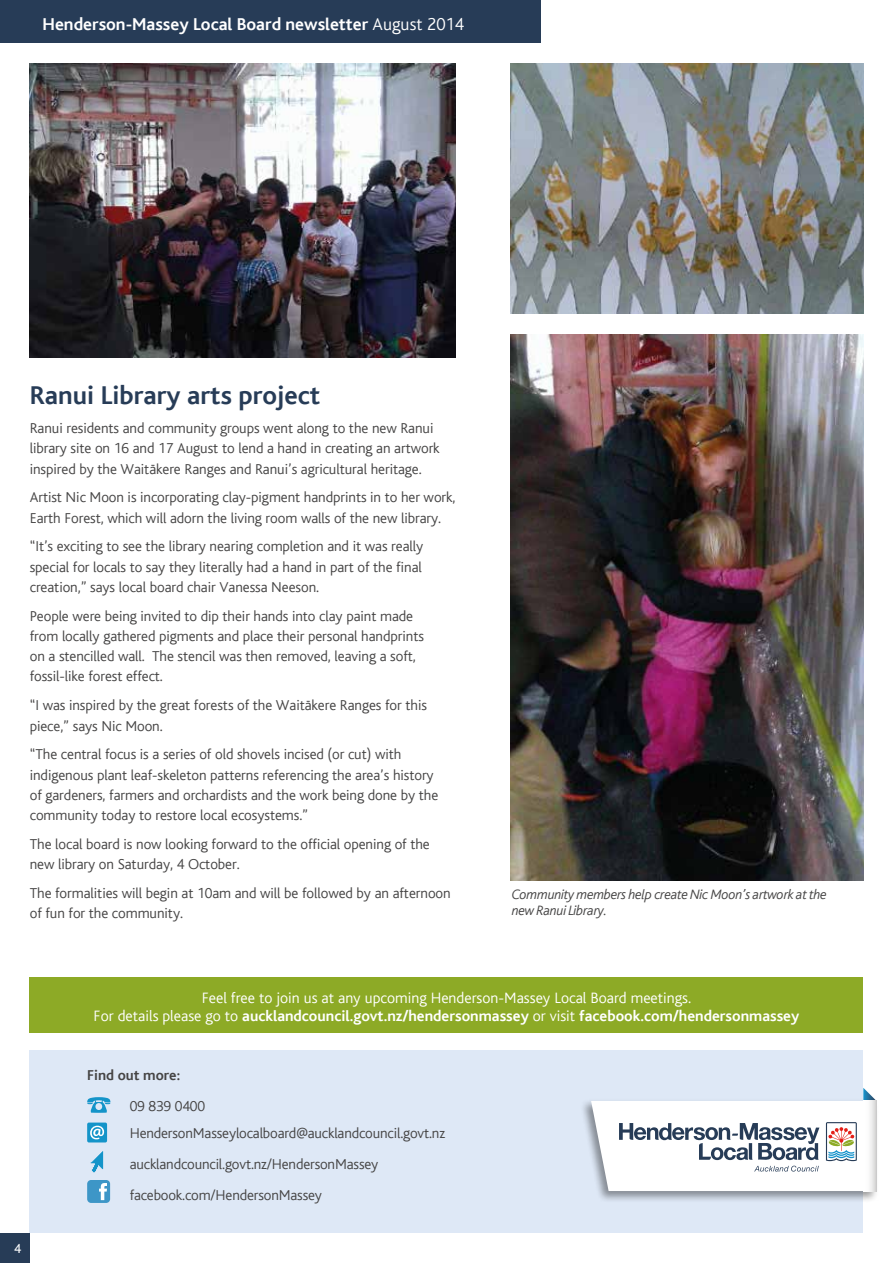
<style>
.page{position:relative;width:893px;height:1263px;background:#fff}
.page>*{position:absolute;margin:0;border:0;box-sizing:border-box;transform-origin:0 0}
.t1{font:700 27px "AC Bliss";color:#273c57}
.t2{font:700 18px "AC Bliss";color:#fff}
.t3{font:300 15.75px/18.9px "AC Bliss";color:#fff;text-align:center}
.t4{font:300 15px/20.2px "AC Bliss";letter-spacing:-.005em;color:#454444}
.t5{font:700 15px "AC Bliss";color:#454444}
.t6{font:italic 300 14.25px/15.8px "AC Bliss";letter-spacing:-.02em;color:#454444}
.t7{font:13.5px "AC Bliss";color:#fff}
.s1{font-weight:300}
.s2{font-weight:700}
</style>
<div class="page">
<div style="left:0;top:0;width:540px;height:43px;background:#273c57"></div>
<div style="left:30px;top:1050px;width:833px;height:183px;background:#dee8f6"></div>
<svg style="left:87px;top:1097px;width:23px;height:16px"></svg>
<div style="left:87px;top:1122px;width:20px;height:20px;background:#1494c9;border-radius:2px"></div>
<svg style="left:90px;top:1126px;width:14px;height:13px"></svg>
<svg style="left:91px;top:1151px;width:12px;height:21px"></svg>
<div style="left:87px;top:1180px;width:23px;height:23px;background:#3d96c7;border-radius:4px"></div>
<svg style="left:99px;top:1183px;width:8px;height:17px"></svg>
<div style="left:580px;top:1098px;width:299px;height:105px;background:#000;opacity:.4"></div>
<svg style="left:591px;top:1088px;width:285px;height:103px"></svg>
<div style="left:30px;top:977px;width:833px;height:55px;background:#8daa26"></div>
<img style="left:510px;top:64px;width:353px;height:249px">
<img style="left:510px;top:335px;width:353px;height:545px">
<img style="left:30px;top:64px;width:425px;height:293px">
<div style="left:0;top:1233px;width:30px;height:30px;background:#273c57"></div>
<p class="t2" style="left:43px;top:15px;width:423px">Henderson-Massey Local Board newsletter <span class="s1">August 2014</span></p>
<h1 class="t1" style="left:30px;top:381px;width:292px">Ranui Library arts project</h1>
<p class="t4" style="left:30px;top:418px;width:411px">Ranui residents and community groups went along to the new Ranui library site on 16 and 17 August to lend a hand in creating an artwork inspired by the Waitākere Ranges and Ranui’s agricultural heritage.</p>
<p class="t4" style="left:30px;top:488px;width:427px">Artist Nic Moon is incorporating clay-pigment handprints in to her work,<br>Earth Forest, which will adorn the living room walls of the new library.</p>
<p class="t4" style="left:30px;top:537px;width:395px;text-align:justify">“It’s exciting to see the library nearing completion and it was really special for locals to say they literally had a hand in part of the final creation,” says local board chair Vanessa Neeson.</p>
<p class="t4" style="left:30px;top:606px;width:396px">People were being invited to dip their hands into clay paint made from locally gathered pigments and place their personal handprints on a stencilled wall. The stencil was then removed, leaving a soft, fossil-like forest effect.</p>
<p class="t4" style="left:30px;top:695px;width:399px">“I was inspired by the great forests of the Waitākere Ranges for this piece,” says Nic Moon.</p>
<p class="t4" style="left:30px;top:744px;width:410px">“The central focus is a series of old shovels incised (or cut) with indigenous plant leaf-skeleton patterns referencing the area’s history of gardeners, farmers and orchardists and the work being done by the community today to restore local ecosystems.”</p>
<p class="t4" style="left:30px;top:834px;width:402px">The local board is now looking forward to the official opening of the new library on Saturday, 4 October.</p>
<p class="t4" style="left:30px;top:883px;width:422px">The formalities will begin at 10am and will be followed by an afternoon of fun for the community.</p>
<p class="t6" style="left:512px;top:887px;width:317px">Community members help create Nic Moon’s artwork at the new Ranui Library.</p>
<p class="t7" style="left:14px;top:1241px;width:9px">4</p>
<p class="t3" style="left:94px;top:988px;width:707px">Feel free to join us at any upcoming Henderson-Massey Local Board meetings.<br>For details please go to <span class="s2">aucklandcouncil.govt.nz/hendersonmassey</span> or visit <span class="s2">facebook.com/hendersonmassey</span></p>
<p class="t5" style="left:87px;top:1067px;width:95px">Find out more:</p>
<p class="t4" style="left:130px;top:1092px;width:317px;line-height:27.8px">09 839 0400<br>HendersonMasseylocalboard@aucklandcouncil.govt.nz</p>
<p class="t4" style="left:130px;top:1149px;width:250px;line-height:30.8px">aucklandcouncil.govt.nz/HendersonMassey facebook.com/HendersonMassey</p>
</div>
